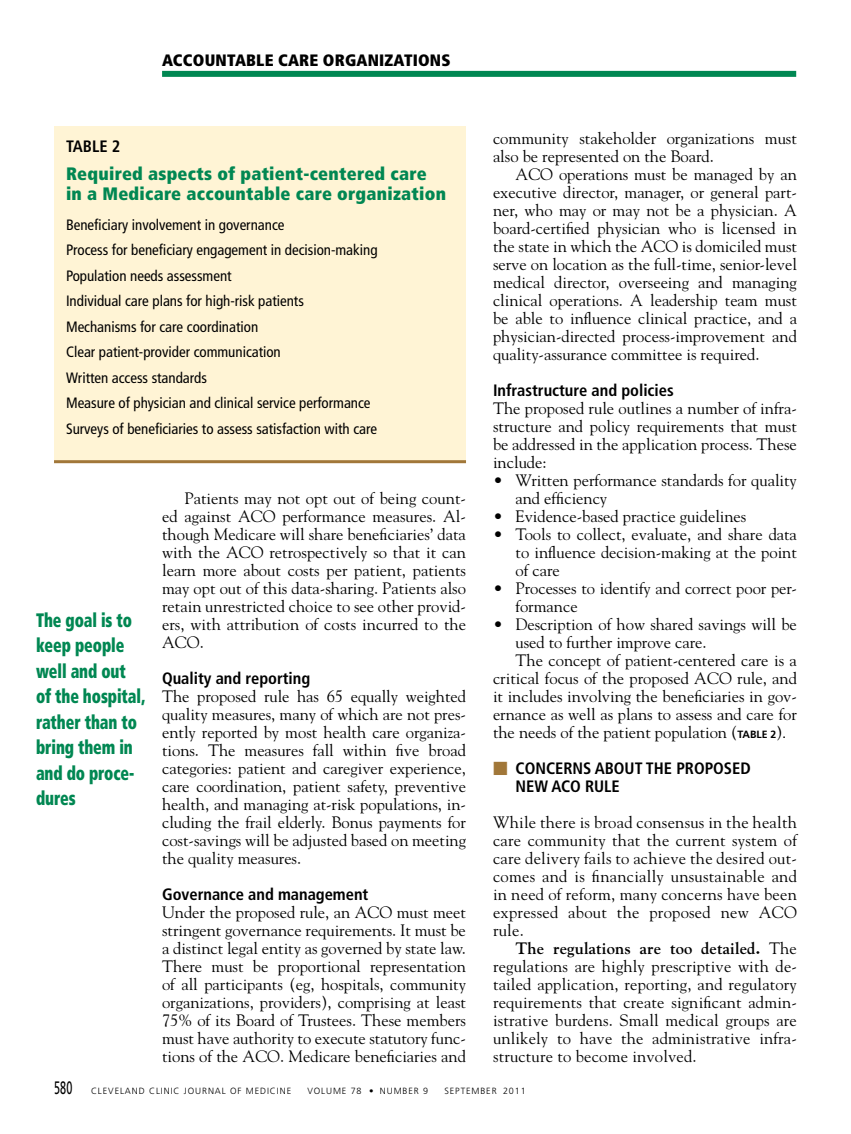
<style>
.page{position:relative;width:851px;height:1134px;background:#fff}
.page>*{position:absolute;margin:0;border:0;box-sizing:border-box;transform-origin:0 0}
.t1{font:900 condensed 19.5px/25.5px "Frutiger LT Std";letter-spacing:-.005em;color:#008752;scale:.8 1}
.t2{font:900 condensed 18px/19.5px "Frutiger LT Std";letter-spacing:.015em;color:#008752}
.t3{font:16.5px/18px "Goudy Std";color:#000;text-align:justify}
.t4{font:700 condensed 16.5px/18px "Frutiger LT Std";color:#000}
.t5{font:900 condensed 16.5px "Frutiger LT Std";letter-spacing:.01em;color:#000}
.t6{font:condensed 15px/25.5px "Frutiger LT Std";color:#000}
.t7{font:300 9px "Frutiger LT Std";letter-spacing:.1em;color:#000}
.s1{font-family:"Frutiger LT Std";font-weight:700;font-size:10.5px}
.s2{font-family:"Universal Std Newswith Comm Pi";font-weight:400;font-stretch:normal;color:#a17739}
.s3{font-weight:700}
.s4{font-weight:400;font-size:18px}
</style>
<div class="page">
<div style="left:162px;top:71px;width:634px;height:6px;background:#008752"></div>
<div style="left:54px;top:126px;width:412px;height:334px;background:#fff4d5"></div>
<hr style="left:54px;top:460px;width:412px;height:3px;background:#a17739">
<p class="t5" style="left:162px;top:51px;width:290px">ACCOUNTABLE CARE ORGANIZATIONS</p>
<p class="t4" style="left:66px;top:137px;width:56px">TABLE 2</p>
<p class="t2" style="left:66px;top:164px;width:381px">Required aspects of patient-centered care in a Medicare accountable care organization</p>
<p class="t6" style="left:66px;top:212px;width:313px">Beneficiary involvement in governance<br>Process for beneficiary engagement in decision-making Population needs assessment<br>Individual care plans for high-risk patients Mechanisms for care coordination<br>Clear patient-provider communication<br>Written access standards<br>Measure of physician and clinical service performance Surveys of beneficiaries to assess satisfaction with care</p>
<p class="t1" style="left:36px;top:607px;width:138px">The goal is to keep people well and out of the hospital, rather than to bring them in and do proce&shy;dures</p>
<p class="t3" style="left:162px;top:489px;width:305px;text-indent:23px">Patients may not opt out of being count&shy;ed against ACO performance measures. Al&shy;though Medicare will share beneficiaries’ data with the ACO retrospectively so that it can learn more about costs per patient, patients may opt out of this data-sharing. Patients also retain unrestricted choice to see other provid&shy;ers, with attribution of costs incurred to the ACO.</p>
<p class="t4" style="left:162px;top:669px;width:150px">Quality and reporting</p>
<p class="t3" style="left:162px;top:687px;width:305px">The proposed rule has 65 equally weighted quality measures, many of which are not pres&shy;ently reported by most health care organiza&shy;tions. The measures fall within five broad categories: patient and caregiver experience, care coordination, patient safety, preventive health, and managing at-risk populations, in&shy;cluding the frail elderly. Bonus payments for cost-savings will be adjusted based on meeting the quality measures.</p>
<p class="t4" style="left:162px;top:885px;width:208px">Governance and management</p>
<p class="t3" style="left:162px;top:903px;width:305px">Under the proposed rule, an ACO must meet stringent governance requirements. It must be a distinct legal entity as governed by state law.<br>There must be proportional representation of all participants (eg, hospitals, community organizations, providers), comprising at least 75% of its Board of Trustees. These members must have authority to execute statutory func&shy;tions of the ACO. Medicare beneficiaries and</p>
<p class="t3" style="left:493px;top:129px;width:305px">community stakeholder organizations must also be represented on the Board.</p>
<p class="t3" style="left:493px;top:165px;width:305px;text-indent:23px">ACO operations must be managed by an executive director, manager, or general part&shy;ner, who may or may not be a physician. A board-certified physician who is licensed in the state in which the ACO is domiciled must serve on location as the full-time, senior-level medical director, overseeing and managing clinical operations. A leadership team must be able to influence clinical practice, and a physician-directed process-improvement and quality-assurance committee is required.</p>
<p class="t4" style="left:493px;top:381px;width:182px">Infrastructure and policies</p>
<p class="t3" style="left:493px;top:399px;width:305px">The proposed rule outlines a number of infra&shy;structure and policy requirements that must be addressed in the application process. These include:</p>
<p class="t3" style="left:515px;top:471px;width:283px;text-indent:-23px">• Written performance standards for quality and efficiency</p>
<p class="t3" style="left:493px;top:507px;width:255px">• Evidence-based practice guidelines</p>
<p class="t3" style="left:515px;top:525px;width:283px;text-indent:-23px">• Tools to collect, evaluate, and share data to influence decision-making at the point of care</p>
<p class="t3" style="left:515px;top:579px;width:283px;text-indent:-23px">• Processes to identify and correct poor per&shy;formance</p>
<p class="t3" style="left:493px;top:615px;width:305px">• Description of how shared savings will be</p>
<p class="t3" style="left:515px;top:633px;width:193px">used to further improve care.</p>
<p class="t3" style="left:515px;top:651px;width:283px">The concept of patient-centered care is a</p>
<p class="t3" style="left:493px;top:669px;width:305px">critical focus of the proposed ACO rule, and</p>
<p class="t3" style="left:493px;top:687px;width:305px">it includes involving the beneficiaries in gov-</p>
<p class="t3" style="left:493px;top:705px;width:305px">ernance as well as plans to assess and care for</p>
<p class="t3" style="left:493px;top:723px;width:294px">the needs of the patient population (<span class="s1">TABLE 2</span>)<span class="s1">.</span></p>
<p class="t4" style="left:515px;top:759px;width:237px;text-indent:-23px"><span class="s2">■</span> CONCERNS ABOUT THE PROPOSED<br>NEW ACO RULE</p>
<p class="t3" style="left:493px;top:813px;width:305px">While there is broad consensus in the health care community that the current system of care delivery fails to achieve the desired out&shy;comes and is financially unsustainable and in need of reform, many concerns have been expressed about the proposed new ACO rule.</p>
<p class="t3" style="left:493px;top:939px;width:305px;text-indent:23px"><span class="s3">The regulations are too detailed.</span> The regulations are highly prescriptive with de&shy;tailed application, reporting, and regulatory requirements that create significant admin&shy;istrative burdens. Small medical groups are unlikely to have the administrative infra&shy;structure to become involved.</p>
<p class="t7" style="left:54px;top:1085px;width:239px"><span class="s4">580</span> CLEVELAND CLINIC JOURNAL OF MEDICINE</p>
<p class="t7" style="left:307px;top:1085px;width:122px">VOLUME 78 • NUMBER 9</p>
<p class="t7" style="left:444px;top:1085px;width:83px">SEPTEMBER 2011</p>
</div>
